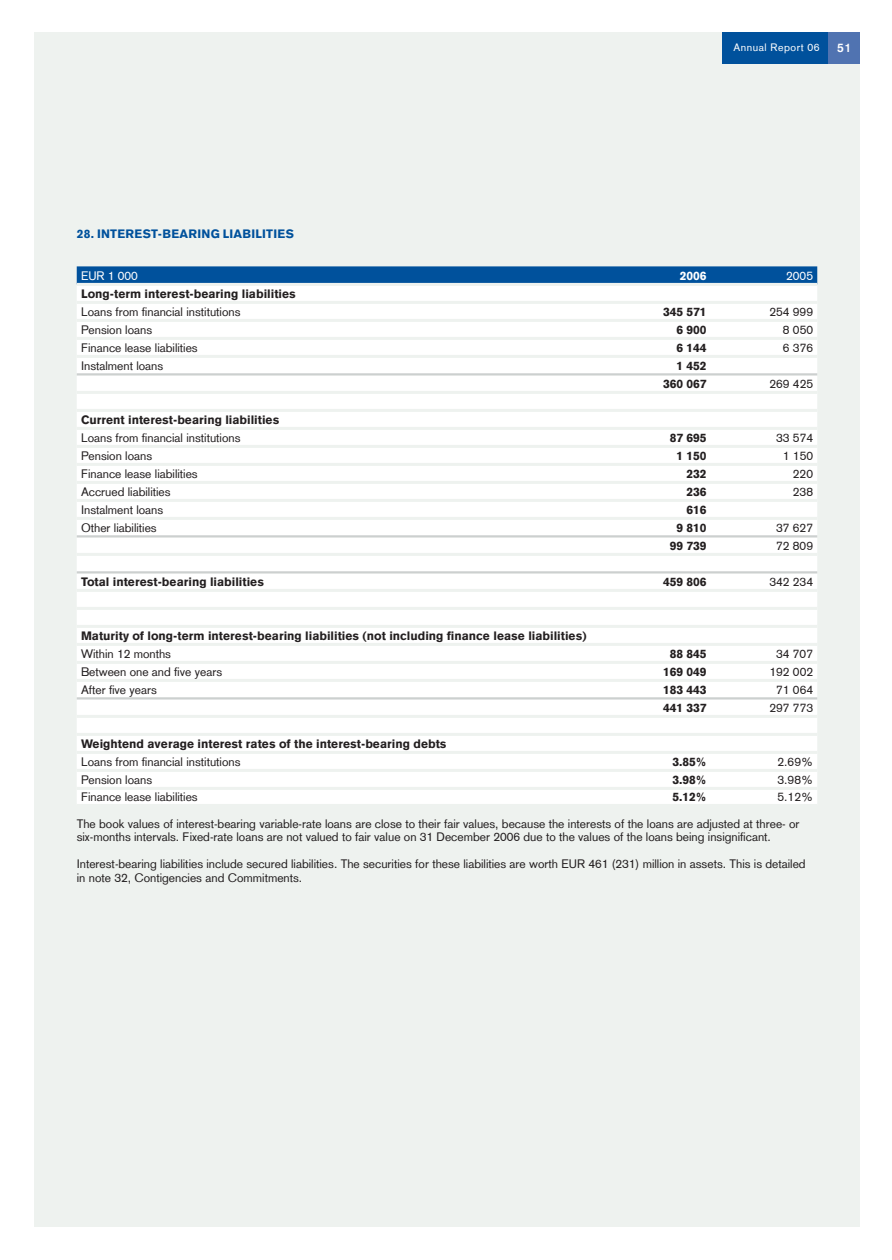
<style>
.page{position:relative;width:892px;height:1260px;background:#fff}
.page>*{position:absolute;margin:0;border:0;box-sizing:border-box;transform-origin:0 0}
.t1{font:12px/13.5px "Basic Commercial LT Com";color:#231f20}
.t2{font:900 12px/18px "Basic Commercial LT Com";color:#231f20;text-align:right}
.t3{font:900 12px "Basic Commercial LT Com";letter-spacing:.025em;color:#00519c}
.t4{font:12px "Basic Commercial LT Com";color:#fff}
.t5{font:900 12px "Basic Commercial LT Com";color:#fff}
.t6{font:700 12px "Basic Commercial LT Com";color:#fff}
.t7{font:10.5px "Basic Commercial LT Com";letter-spacing:.05em;color:#fff}
</style>
<div class="page">
<div style="left:34px;top:33px;width:825px;height:1194px;background:#eef2ef"></div>
<div style="left:722px;top:33px;width:106px;height:31px;background:#00519c"></div>
<div style="left:827px;top:33px;width:32px;height:31px;background:#5073b1"></div>
<svg style="left:77px;top:266px;width:740px;height:17px;background:#06559e"></svg>
<div style="left:77px;top:286px;width:740px;height:518px;background:#fff"></div>
<hr style="left:77px;top:373px;width:740px;height:3px;background:#ccd0cf">
<hr style="left:77px;top:535px;width:740px;height:3px;background:#ccd0cf">
<hr style="left:77px;top:571px;width:740px;height:3px;background:#ccd0cf">
<hr style="left:77px;top:697px;width:740px;height:3px;background:#ccd0cf">
<hr style="left:77px;top:445px;width:740px;height:3px;background:#eef2ef">
<hr style="left:77px;top:643px;width:740px;height:3px;background:#eef2ef">
<hr style="left:77px;top:661px;width:740px;height:3px;background:#eef2ef">
<hr style="left:77px;top:733px;width:740px;height:3px;background:#eef2ef">
<hr style="left:77px;top:301px;width:740px;height:3px;background:#eef2ef">
<hr style="left:77px;top:319px;width:740px;height:3px;background:#eef2ef">
<hr style="left:77px;top:337px;width:740px;height:3px;background:#eef2ef">
<hr style="left:77px;top:355px;width:740px;height:3px;background:#eef2ef">
<hr style="left:77px;top:391px;width:740px;height:3px;background:#eef2ef">
<hr style="left:77px;top:409px;width:740px;height:3px;background:#eef2ef">
<hr style="left:77px;top:427px;width:740px;height:3px;background:#eef2ef">
<hr style="left:77px;top:463px;width:740px;height:3px;background:#eef2ef">
<hr style="left:77px;top:481px;width:740px;height:3px;background:#eef2ef">
<hr style="left:77px;top:499px;width:740px;height:3px;background:#eef2ef">
<hr style="left:77px;top:517px;width:740px;height:3px;background:#eef2ef">
<hr style="left:77px;top:553px;width:740px;height:3px;background:#eef2ef">
<hr style="left:77px;top:589px;width:740px;height:3px;background:#eef2ef">
<hr style="left:77px;top:607px;width:740px;height:3px;background:#eef2ef">
<hr style="left:77px;top:625px;width:740px;height:3px;background:#eef2ef">
<hr style="left:77px;top:679px;width:740px;height:3px;background:#eef2ef">
<hr style="left:77px;top:715px;width:740px;height:3px;background:#eef2ef">
<hr style="left:77px;top:751px;width:740px;height:3px;background:#eef2ef">
<hr style="left:77px;top:769px;width:740px;height:3px;background:#eef2ef">
<hr style="left:77px;top:787px;width:740px;height:3px;background:#eef2ef">
<p class="t7" style="left:733px;top:41px;width:88px">Annual Report 06</p>
<p class="t6" style="left:836px;top:40px;width:15px">51</p>
<p class="t3" style="left:77px;top:226px;width:218px">28. INTEREST-BEARING LIABILITIES</p>
<p class="t4" style="left:81px;top:269px;width:58px">EUR 1 000</p>
<p class="t5" style="left:679px;top:269px;width:28px">2006</p>
<p class="t4" style="left:786px;top:269px;width:28px">2005</p>
<p class="t2" style="left:81px;top:285px;width:216px">Long-term interest-bearing liabilities</p>
<p class="t1" style="left:81px;top:305px;width:161px">Loans from financial institutions</p>
<p class="t2" style="left:663px;top:303px;width:45px">345 571</p>
<p class="t1" style="left:769px;top:305px;width:45px">254 999</p>
<p class="t1" style="left:81px;top:323px;width:73px">Pension loans</p>
<p class="t2" style="left:676px;top:321px;width:32px">6 900</p>
<p class="t1" style="left:782px;top:323px;width:32px">8 050</p>
<p class="t1" style="left:81px;top:341px;width:118px">Finance lease liabilities</p>
<p class="t2" style="left:676px;top:339px;width:32px">6 144</p>
<p class="t1" style="left:782px;top:341px;width:32px">6 376</p>
<p class="t1" style="left:81px;top:359px;width:84px">Instalment loans</p>
<p class="t2" style="left:663px;top:357px;width:45px">1 452<br>360 067</p>
<p class="t1" style="left:769px;top:377px;width:45px">269 425</p>
<p class="t2" style="left:81px;top:411px;width:200px">Current interest-bearing liabilities</p>
<p class="t1" style="left:81px;top:431px;width:161px">Loans from financial institutions</p>
<p class="t2" style="left:669px;top:429px;width:38px">87 695</p>
<p class="t1" style="left:776px;top:431px;width:38px">33 574</p>
<p class="t1" style="left:81px;top:449px;width:73px">Pension loans</p>
<p class="t2" style="left:676px;top:447px;width:32px">1 150</p>
<p class="t1" style="left:782px;top:449px;width:32px">1 150</p>
<p class="t1" style="left:81px;top:467px;width:118px">Finance lease liabilities</p>
<p class="t2" style="left:686px;top:465px;width:22px">232</p>
<p class="t1" style="left:792px;top:467px;width:22px">220</p>
<p class="t1" style="left:81px;top:485px;width:91px">Accrued liabilities</p>
<p class="t2" style="left:686px;top:483px;width:22px">236</p>
<p class="t1" style="left:792px;top:485px;width:22px">238</p>
<p class="t1" style="left:81px;top:503px;width:84px">Instalment loans</p>
<p class="t2" style="left:686px;top:501px;width:22px">616</p>
<p class="t1" style="left:81px;top:521px;width:77px">Other liabilities</p>
<p class="t2" style="left:676px;top:519px;width:32px">9 810</p>
<p class="t1" style="left:776px;top:521px;width:38px">37 627</p>
<p class="t2" style="left:669px;top:537px;width:38px">99 739</p>
<p class="t1" style="left:776px;top:539px;width:38px">72 809</p>
<p class="t2" style="left:81px;top:573px;width:184px">Total interest-bearing liabilities</p>
<p class="t2" style="left:663px;top:573px;width:45px">459 806</p>
<p class="t1" style="left:769px;top:575px;width:45px">342 234</p>
<p class="t2" style="left:81px;top:627px;width:507px">Maturity of long-term interest-bearing liabilities (not including finance lease liabilities)</p>
<p class="t1" style="left:81px;top:647px;width:92px">Within 12 months</p>
<p class="t2" style="left:669px;top:645px;width:38px">88 845</p>
<p class="t1" style="left:776px;top:647px;width:38px">34 707</p>
<p class="t1" style="left:81px;top:665px;width:142px">Between one and five years</p>
<p class="t2" style="left:663px;top:663px;width:45px">169 049</p>
<p class="t1" style="left:769px;top:665px;width:45px">192 002</p>
<p class="t1" style="left:81px;top:683px;width:77px">After five years</p>
<p class="t2" style="left:663px;top:681px;width:45px">183 443</p>
<p class="t1" style="left:776px;top:683px;width:38px">71 064</p>
<p class="t2" style="left:663px;top:699px;width:45px">441 337</p>
<p class="t1" style="left:769px;top:701px;width:45px">297 773</p>
<p class="t2" style="left:81px;top:735px;width:367px">Weightend average interest rates of the interest-bearing debts</p>
<p class="t1" style="left:81px;top:755px;width:161px">Loans from financial institutions</p>
<p class="t2" style="left:672px;top:753px;width:36px">3.85%</p>
<p class="t1" style="left:777px;top:755px;width:37px">2.69%</p>
<p class="t1" style="left:81px;top:773px;width:73px">Pension loans</p>
<p class="t2" style="left:672px;top:771px;width:36px">3.98%</p>
<p class="t1" style="left:777px;top:773px;width:37px">3.98%</p>
<p class="t1" style="left:81px;top:790px;width:118px">Finance lease liabilities</p>
<p class="t2" style="left:672px;top:788px;width:36px">5.12%</p>
<p class="t1" style="left:777px;top:790px;width:37px">5.12%</p>
<p class="t1" style="left:77px;top:817px;width:724px">The book values of interest-bearing variable-rate loans are close to their fair values, because the interests of the loans are adjusted at three- or six-months intervals. Fixed-rate loans are not valued to fair value on 31 December 2006 due to the values of the loans being insignificant.</p>
<p class="t1" style="left:77px;top:857px;width:730px">Interest-bearing liabilities include secured liabilities. The securities for these liabilities are worth EUR 461 (231) million in assets. This is detailed in note 32, Contigencies and Commitments.</p>
</div>
